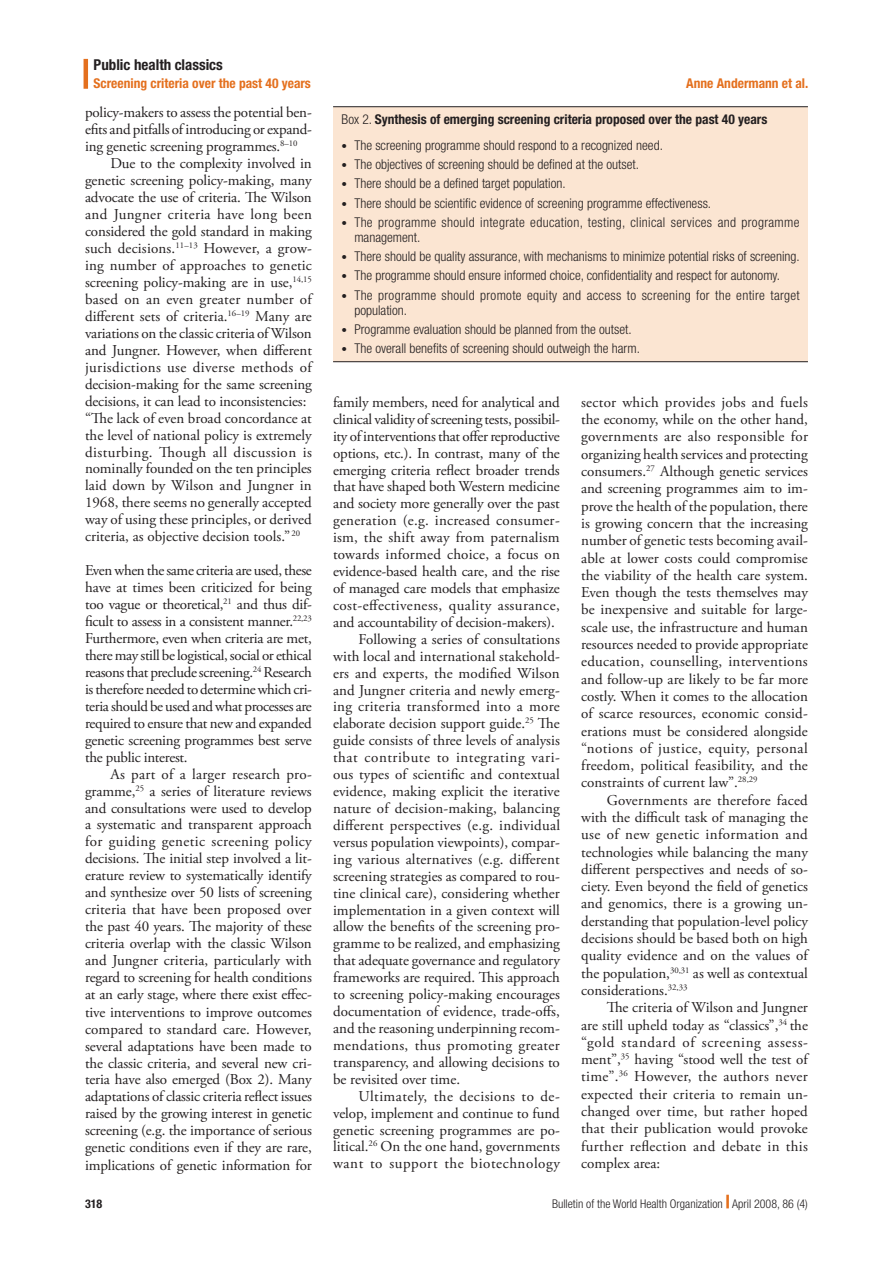
<style>
.page{position:relative;width:893px;height:1263px;background:#fff}
.page>*{position:absolute;margin:0;border:0;box-sizing:border-box;transform-origin:0 0}
.Text_para{font:15px/17px "Adobe Garamond Pro";color:#231f20;text-align:justify}
.Continued_para{font:15px/17px "Adobe Garamond Pro";letter-spacing:-.005em;color:#231f20;text-align:justify}
.Section_Title{font:700 condensed 15px "Helvetica Neue LT Std";color:#231f20}
.Box_text{font:300 condensed 13.5px "Helvetica Neue LT Std";color:#231f20}
.Box_text-2{font:300 condensed 13.5px/15px "Helvetica Neue LT Std";letter-spacing:.025em;color:#231f20}
.Box_heading{font:700 condensed 13.5px "Helvetica Neue LT Std";color:#231f20}
.Title_running_head{font:700 condensed 13.5px "Helvetica Neue LT Std";color:#e4701e}
.Author_running_head{font:700 condensed 13.5px "Helvetica Neue LT Std";color:#e4701e}
.t1{font:300 condensed 12px "Helvetica Neue LT Std";color:#231f20}
.t2{font:700 condensed 12px "Helvetica Neue LT Std";color:#231f20}
.s1{font-weight:300}
.s2{font-size:11.25px}
.s3{font-weight:800;font-stretch:expanded;font-size:18px;color:#e4701e}
</style>
<div class="page">
<hr style="left:84px;top:59px;width:4px;height:30px;background:#e4701e">
<div style="left:333px;top:107px;width:475px;height:255px;background:#fbe5d2"></div>
<hr style="left:333px;top:106px;width:475px;height:1px;background:#231f20">
<hr style="left:333px;top:361px;width:475px;height:1px;background:#231f20">
<p class="Section_Title" style="left:94px;top:55px;width:131px">Public health classics</p>
<p class="Title_running_head" style="left:94px;top:75px;width:219px">Screening criteria over the past 40 years</p>
<p class="Author_running_head" style="left:686px;top:75px;width:124px">Anne Andermann et al.</p>
<p class="Text_para" style="left:85px;top:104px;width:228px">policy-makers to assess the potential ben&shy;efits and pitfalls of introducing or expand&shy;ing genetic screening programmes.<sup>8–10</sup></p>
<p class="Text_para" style="left:85px;top:156px;width:228px;text-indent:26px">Due to the complexity involved in genetic screening policy-making, many advocate the use of criteria. The Wilson and Jungner criteria have long been considered the gold standard in making such decisions.<sup>11–13</sup> However, a grow&shy;ing number of approaches to genetic screening policy-making are in use,<sup>14,15 </sup>based on an even greater number of different sets of criteria.<sup>16–19</sup> Many are variations on the classic criteria of Wilson and Jungner. However, when different jurisdictions use diverse methods of decision-making for the same screening decisions, it can lead to inconsistencies:</p>
<p class="Continued_para" style="left:85px;top:410px;width:228px">“The lack of even broad concordance at the level of national policy is extremely disturbing. Though all discussion is nominally founded on the ten principles laid down by Wilson and Jungner in 1968, there seems no generally accepted way of using these principles, or derived criteria, as objective decision tools.” <sup>20</sup></p>
<p class="Continued_para" style="left:85px;top:562px;width:228px">Even when the same criteria are used, these have at times been criticized for being too vague or theoretical,<sup>21</sup> and thus dif&shy;ficult to assess in a consistent manner.<sup>22,23<br></sup>Furthermore, even when criteria are met, there may still be logistical, social or ethical reasons that preclude screening.<sup>24</sup> Research is therefore needed to determine which cri&shy;teria should be used and what processes are required to ensure that new and expanded genetic screening programmes best serve the public interest.</p>
<p class="Text_para" style="left:85px;top:766px;width:228px;text-indent:26px">As part of a larger research pro&shy;gramme,<sup>25</sup> a series of literature reviews and consultations were used to develop a systematic and transparent approach for guiding genetic screening policy decisions. The initial step involved a lit&shy;erature review to systematically identify and synthesize over 50 lists of screening criteria that have been proposed over the past 40 years. The majority of these criteria overlap with the classic Wilson and Jungner criteria, particularly with regard to screening for health conditions at an early stage, where there exist effec&shy;tive interventions to improve outcomes compared to standard care. However, several adaptations have been made to the classic criteria, and several new cri&shy;teria have also emerged (Box 2). Many adaptations of classic criteria reflect issues raised by the growing interest in genetic screening (e.g. the importance of serious genetic conditions even if they are rare, implications of genetic information for</p>
<p class="Box_heading" style="left:342px;top:111px;width:427px"><span class="s1">Box 2.</span> Synthesis of emerging screening criteria proposed over the past 40 years</p>
<p class="Box_text" style="left:342px;top:137px;width:323px"><span class="s2">•</span> The screening programme should respond to a recognized need.</p>
<p class="Box_text" style="left:342px;top:156px;width:299px"><span class="s2">•</span> The objectives of screening should be defined at the outset.</p>
<p class="Box_text" style="left:342px;top:176px;width:226px"><span class="s2">•</span> There should be a defined target population.</p>
<p class="Box_text" style="left:342px;top:195px;width:371px"><span class="s2">•</span> There should be scientific evidence of screening programme effectiveness.</p>
<p class="Box_text-2" style="left:354px;top:214px;width:447px;text-indent:-13px"><span class="s2">•</span> The programme should integrate education, testing, clinical services and programme management.</p>
<p class="Box_text" style="left:342px;top:248px;width:460px"><span class="s2">•</span> There should be quality assurance, with mechanisms to minimize potential risks of screening.</p>
<p class="Box_text" style="left:342px;top:268px;width:440px"><span class="s2">•</span> The programme should ensure informed choice, confidentiality and respect for autonomy.</p>
<p class="Box_text-2" style="left:354px;top:287px;width:447px;text-indent:-13px"><span class="s2">•</span> The programme should promote equity and access to screening for the entire target population.</p>
<p class="Box_text" style="left:342px;top:321px;width:292px"><span class="s2">•</span> Programme evaluation should be planned from the outset.</p>
<p class="Box_text" style="left:342px;top:340px;width:300px"><span class="s2">•</span> The overall benefits of screening should outweigh the harm.</p>
<p class="Text_para" style="left:333px;top:394px;width:228px">family members, need for analytical and clinical validity of screening tests, possibil&shy;ity of interventions that offer reproductive options, etc.). In contrast, many of the emerging criteria reflect broader trends that have shaped both Western medicine and society more generally over the past generation (e.g. increased consumer&shy;ism, the shift away from paternalism towards informed choice, a focus on evidence-based health care, and the rise of managed care models that emphasize cost-effectiveness, quality assurance, and accountability of decision-makers).</p>
<p class="Text_para" style="left:333px;top:631px;width:228px;text-indent:26px">Following a series of consultations with local and international stakehold&shy;ers and experts, the modified Wilson and Jungner criteria and newly emerg&shy;ing criteria transformed into a more elaborate decision support guide.<sup>25</sup> The guide consists of three levels of analysis that contribute to integrating vari&shy;ous types of scientific and contextual evidence, making explicit the iterative nature of decision-making, balancing different perspectives (e.g. individual versus population viewpoints), compar&shy;ing various alternatives (e.g. different screening strategies as compared to rou&shy;tine clinical care), considering whether implementation in a given context will allow the benefits of the screening pro&shy;gramme to be realized, and emphasizing that adequate governance and regulatory frameworks are required. This approach to screening policy-making encourages documentation of evidence, trade-offs, and the reasoning underpinning recom&shy;mendations, thus promoting greater transparency, and allowing decisions to be revisited over time.</p>
<p class="Text_para" style="left:333px;top:1088px;width:228px;text-indent:26px">Ultimately, the decisions to de&shy;velop, implement and continue to fund genetic screening programmes are po&shy;litical.<sup>26</sup> On the one hand, governments want to support the biotechnology</p>
<p class="Text_para" style="left:581px;top:394px;width:228px">sector which provides jobs and fuels the economy, while on the other hand, governments are also responsible for organizing health services and protecting consumers.<sup>27</sup> Although genetic services and screening programmes aim to im&shy;prove the health of the population, there is growing concern that the increasing number of genetic tests becoming avail&shy;able at lower costs could compromise the viability of the health care system.<br>Even though the tests themselves may be inexpensive and suitable for large&shy;scale use, the infrastructure and human resources needed to provide appropriate education, counselling, interventions and follow-up are likely to be far more costly. When it comes to the allocation of scarce resources, economic consid&shy;erations must be considered alongside “notions of justice, equity, personal freedom, political feasibility, and the constraints of current law”.<sup>28,29</sup></p>
<p class="Text_para" style="left:581px;top:792px;width:228px;text-indent:26px">Governments are therefore faced with the difficult task of managing the use of new genetic information and technologies while balancing the many different perspectives and needs of so&shy;ciety. Even beyond the field of genetics and genomics, there is a growing un&shy;derstanding that population-level policy decisions should be based both on high quality evidence and on the values of the population,<sup>30,31</sup> as well as contextual considerations.<sup>32,33</sup></p>
<p class="Text_para" style="left:581px;top:999px;width:228px;line-height:17.4px;text-indent:26px">The criteria of Wilson and Jungner are still upheld today as “classics”,<sup>34</sup> the “gold standard of screening assess&shy;ment”,<sup>35</sup> having “stood well the test of time”.<sup>36</sup> However, the authors never expected their criteria to remain un&shy;changed over time, but rather hoped that their publication would provoke further reflection and debate in this complex area:</p>
<p class="t2" style="left:85px;top:1196px;width:19px">318</p>
<p class="t1" style="left:552px;top:1197px;width:257px">Bulletin of the World Health Organization <span class="s3">|</span> April 2008, 86 (4)</p>
</div>
